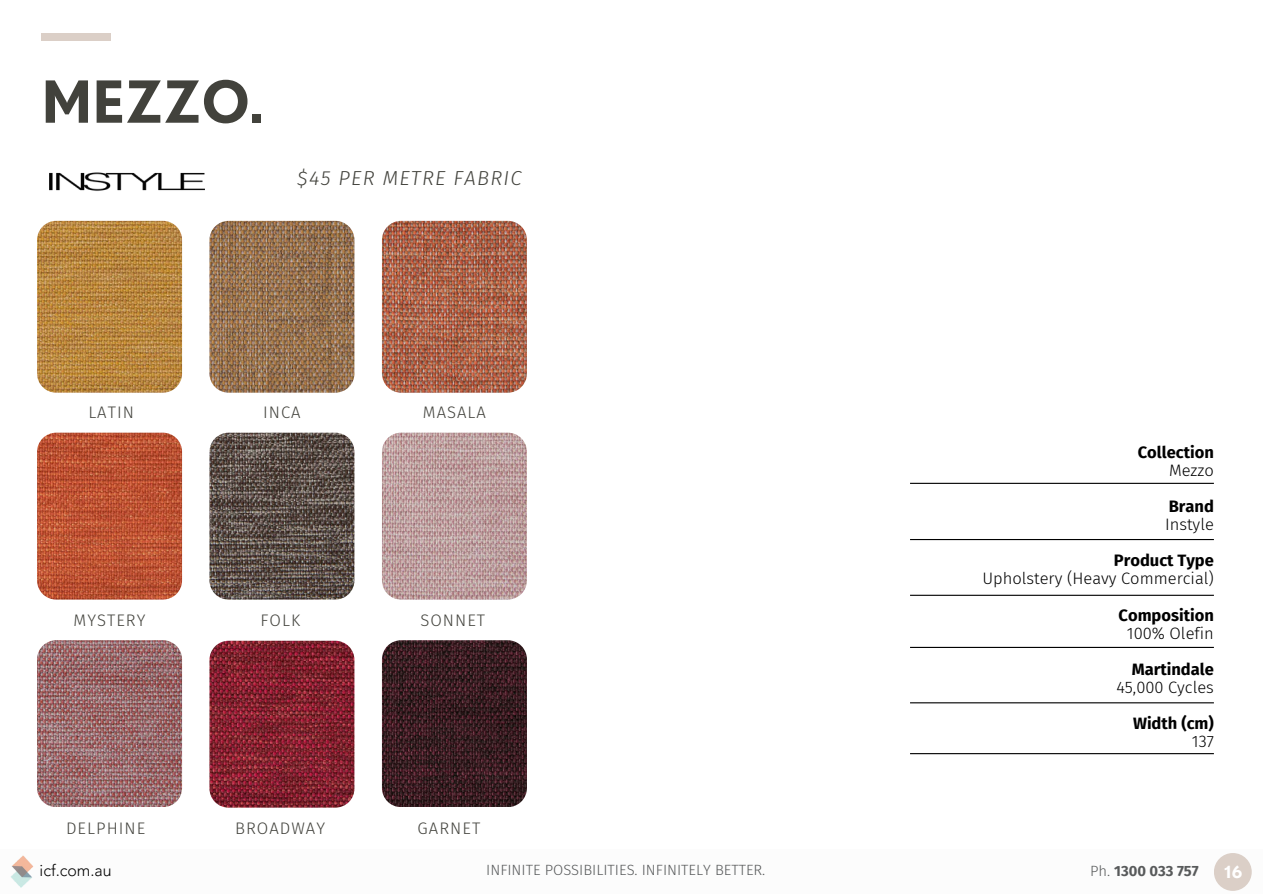
<style>
.page{position:relative;width:1263px;height:894px;background:#fff}
.page>*{position:absolute;margin:0;border:0;box-sizing:border-box;transform-origin:0 0}
.t1{font:700 57.9px "Nobel";color:#42423c}
.t2{font:italic 300 20.25px "Fira Sans";letter-spacing:.06em;color:#42423c}
.t3{font:300 16.65px "Fira Sans";letter-spacing:.06em;color:#42423c}
.t4{font:700 16.65px "Nobel";color:#fff}
.t5{font:300 16.5px/18px "Fira Sans";color:#000;text-align:right}
.t6{font:700 16.5px/18px "Fira Sans";color:#000;text-align:right}
.t7{font:300 15.9px "Avenir LT Pro";color:#000}
.t8{font:300 14.7px "Fira Sans";color:#585a5b}
.t9{font:700 14.7px "Fira Sans";color:#585a5b}
.s1{font-weight:300}
.s2{font-weight:700}
</style>
<div class="page">
<div style="left:41px;top:34px;width:70px;height:7px;background:#dbcfc7"></div>
<hr style="left:910px;top:482px;width:304px;height:2px;background:#000">
<hr style="left:910px;top:539px;width:304px;height:1px;background:#000">
<hr style="left:910px;top:594px;width:304px;height:1px;background:#000">
<hr style="left:910px;top:646px;width:304px;height:1px;background:#000">
<hr style="left:910px;top:702px;width:304px;height:1px;background:#000">
<hr style="left:910px;top:752px;width:304px;height:2px;background:#000">
<img style="left:382px;top:221px;width:145px;height:171px;border-radius:19px">
<img style="left:382px;top:432px;width:145px;height:167px">
<img style="left:382px;top:640px;width:145px;height:166px">
<img style="left:209px;top:221px;width:145px;height:171px;border-radius:19px">
<img style="left:209px;top:432px;width:145px;height:167px">
<img style="left:209px;top:640px;width:145px;height:167px">
<img style="left:37px;top:221px;width:145px;height:171px;border-radius:19px">
<img style="left:37px;top:432px;width:145px;height:167px">
<img style="left:37px;top:640px;width:145px;height:166px">
<img style="left:11px;top:855px;width:23px;height:33px">
<div style="left:1214px;top:852px;width:38px;height:38px;background:#dbcfc7;border-radius:50%"></div>
<img style="left:49px;top:172px;width:155px;height:19px">
<h3 class="t1" style="left:41px;top:67px;width:224px">MEZZO.</h3>
<h5 class="t2" style="left:297px;top:165px;width:226px">$45 PER METRE FABRIC</h5>
<h3 class="t3" style="left:88px;top:402px;width:47px">LATIN</h3>
<h4 class="t3" style="left:263px;top:402px;width:39px">INCA</h4>
<h4 class="t3" style="left:423px;top:402px;width:65px">MASALA</h4>
<h4 class="t3" style="left:74px;top:609px;width:73px">MYSTERY</h4>
<h4 class="t3" style="left:260px;top:609px;width:41px">FOLK</h4>
<h4 class="t3" style="left:420px;top:609px;width:66px">SONNET</h4>
<h1 class="t6" style="left:1138px;top:443px;width:78px">Collection<br><span class="s1">Mezzo</span></h1>
<p class="t5" style="left:1165px;top:497px;width:50px;text-align:left"><span class="s2">Brand<br></span>Instyle</p>
<h2 class="t5" style="left:982px;top:551px;width:233px"><span class="s2">Product Type<br></span>Upholstery (Heavy Commercial)</h2>
<p class="t6" style="left:1118px;top:605px;width:97px;text-align:center">Composition<br><span class="s1">100% Olefin</span></p>
<p class="t5" style="left:1116px;top:659px;width:99px"><span class="s2">Martindale<br></span>45,000 Cycles</p>
<p class="t6" style="left:1133px;top:713px;width:82px">Width (cm)<br><span class="s1">137</span></p>
<h4 class="t3" style="left:66px;top:817px;width:81px">DELPHINE</h4>
<p class="t3" style="left:235px;top:817px;width:92px">BROADWAY</p>
<h4 class="t3" style="left:418px;top:817px;width:64px">GARNET</h4>
<h3 class="t7" style="left:40px;top:863px;width:74px">icf.com.au</h3>
<p class="t8" style="left:486px;top:861px;width:281px">INFINITE POSSIBILITIES. INFINITELY BETTER.</p>
<p class="t9" style="left:1090px;top:862px;width:110px"><span class="s1">Ph.</span> 1300 033 757</p>
<p class="t4" style="left:1224px;top:862px;width:19px">16</p>
</div>
